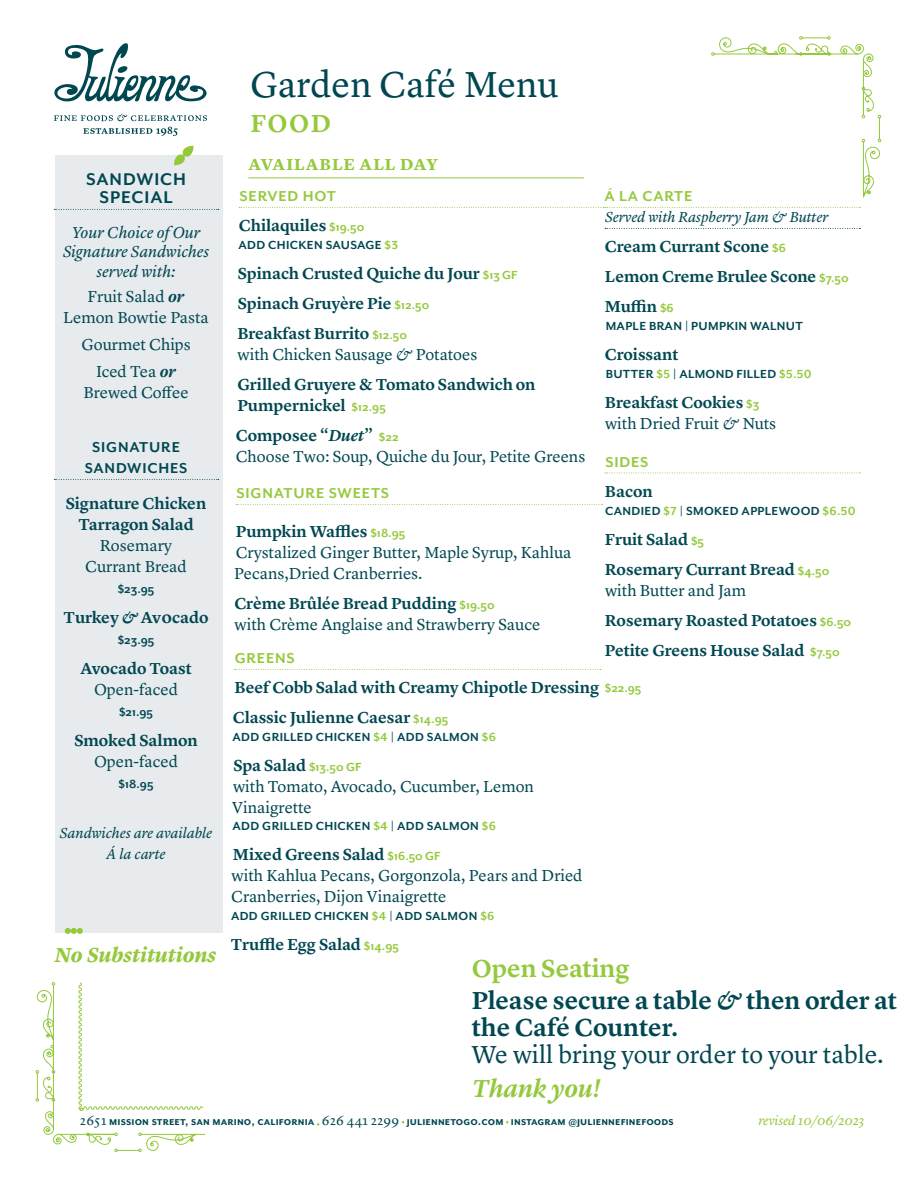
<style>
.page{position:relative;width:918px;height:1188px;background:#fff}
.page>*{position:absolute;margin:0;border:0;box-sizing:border-box;transform-origin:0 0}
.t1{font:37.5px "Lyon Text";letter-spacing:-.005em;color:#014751}
.t2{font:600 25.5px/31.5px "Lyon Text";color:#014751}
.t3{font:25.5px "Lyon Text";color:#014751}
.t4{font:italic 600 25.5px "Lyon Text";color:#95c93d}
.t5{font:600 25.5px "Lyon Text";color:#95c93d}
.t6{font:italic 700 21px "Lyon Text";letter-spacing:-.005em;color:#95c93d}
.t7{font:700 19.5px/18px "Mr Eaves San OT";letter-spacing:.05em;color:#014751;text-align:center}
.t8{font:600 16.5px/30px "Lyon Text";letter-spacing:-.005em;color:#014751}
.t9{font:16.5px/21px "Lyon Text";color:#014751}
.t10{font:italic 16.5px/19.5px "Lyon Text";letter-spacing:-.005em;color:#014751;text-align:center}
.t11{font:700 16.5px "Mr Eaves San OT";letter-spacing:.05em;color:#95c93d}
.t12{font:700 16.5px/21px "Mr Eaves San OT";letter-spacing:.05em;color:#014751;text-align:center}
.t13{font:700 16.5px "Lyon Text";letter-spacing:.055em;color:#95c93d}
.t14{font:italic 15px/21px "Lyon Text";letter-spacing:-.005em;color:#014751;text-align:center}
.t15{font:700 13.5px "Mr Eaves San OT";letter-spacing:.025em;color:#014751}
.t16{font:italic 13.5px "Lyon Text";letter-spacing:-.01em;color:#95c93d}
.t17{font:700 13.5px "Mr Eaves San OT";color:#95c93d}
.s1{font-weight:600;font-style:italic}
.s2{font-style:italic}
.s3{font-family:"Mr Eaves San OT";font-weight:700;font-size:13.5px;color:#95c93d}
.s4{color:#95c93d}
.s5{font-weight:400}
.s6{font-weight:400;font-style:italic}
.s7{font-weight:600}
.s8{font-family:"Lyon Text";font-weight:400}
</style>
<div class="page">
<div style="left:55px;top:155px;width:168px;height:777px;background:#e7ebee"></div>
<svg style="left:65px;top:928px;width:18px;height:6px"></svg>
<svg style="left:174px;top:145px;width:20px;height:21px"></svg>
<svg style="left:711px;top:36px;width:170px;height:162px"></svg>
<svg style="left:35px;top:982px;width:171px;height:170px"></svg>
<hr style="left:248px;top:178px;width:336px;height:1px;background:#95c93d">
<svg style="left:236px;top:504px;width:366px;height:1px"></svg>
<svg style="left:235px;top:669px;width:366px;height:1px"></svg>
<svg style="left:239px;top:207px;width:621px;height:1px"></svg>
<svg style="left:605px;top:228px;width:255px;height:1px"></svg>
<svg style="left:605px;top:473px;width:255px;height:1px"></svg>
<svg style="left:54px;top:209px;width:165px;height:1px"></svg>
<svg style="left:54px;top:479px;width:165px;height:1px"></svg>
<svg style="left:54px;top:113px;width:153px;height:8px"></svg>
<svg style="left:83px;top:127px;width:94px;height:9px"></svg>
<svg style="left:54px;top:43px;width:153px;height:59px"></svg>
<p class="t7" style="left:86px;top:170px;width:101px">SANDWICH<br>SPECIAL</p>
<p class="t10" style="left:63px;top:221px;width:147px">Your Choice of Our<br>Signature Sandwiches served with:</p>
<p class="t9" style="left:63px;top:285px;width:147px;text-align:center">Fruit Salad <span class="s1">or<br></span>Lemon Bowtie Pasta</p>
<p class="t9" style="left:81px;top:330px;width:111px;line-height:27px;text-align:center">Gourmet Chips<br>Iced Tea <span class="s1">or</span></p>
<p class="t9" style="left:83px;top:381px;width:107px">Brewed Coffee</p>
<p class="t12" style="left:85px;top:437px;width:104px">SIGNATURE<br>SANDWICHES</p>
<p class="t8" style="left:66px;top:492px;width:142px;line-height:21px;text-align:center">Signature Chicken<br>Tarragon Salad</p>
<p class="t9" style="left:85px;top:534px;width:103px;text-align:center">Rosemary<br>Currant Bread</p>
<p class="t15" style="left:118px;top:582px;width:38px">$23.95</p>
<p class="t8" style="left:64px;top:601px;width:146px">Turkey <span class="s2">&amp;</span> Av0cado</p>
<p class="t15" style="left:118px;top:633px;width:38px">$23.95</p>
<p class="t8" style="left:80px;top:652px;width:113px">Avocado Toast</p>
<p class="t9" style="left:94px;top:678px;width:86px">Open-faced</p>
<p class="t15" style="left:119px;top:705px;width:36px">$21.95</p>
<p class="t8" style="left:74px;top:724px;width:125px">Smoked Salmon</p>
<p class="t9" style="left:94px;top:750px;width:86px">Open-faced</p>
<p class="t15" style="left:119px;top:777px;width:36px">$18.95</p>
<p class="t14" style="left:60px;top:821px;width:154px">Sandwiches are available<br>Á la carte</p>
<p class="t6" style="left:55px;top:939px;width:163px">No Substitutions</p>
<h1 class="t1" style="left:250px;top:56px;width:309px">Garden Café Menu</h1>
<h2 class="t5" style="left:250px;top:104px;width:82px">FOOD</h2>
<p class="t13" style="left:249px;top:152px;width:191px">AVAILABLE ALL DAY</p>
<p class="t11" style="left:239px;top:187px;width:98px">SERVED HOT</p>
<p class="t8" style="left:239px;top:209px;width:127px">Chilaquiles <span class="s3">$19.50</span></p>
<p class="t15" style="left:239px;top:238px;width:161px">ADD CHICKEN SAUSAGE <span class="s4">$3</span></p>
<p class="t8" style="left:237px;top:257px;width:282px">Spinach Crusted Quiche du Jour <span class="s3">$13 GF<br></span>Spinach Gruyère Pie <span class="s3">$12.50<br></span>Breakfast Burrito <span class="s3">$12.50</span></p>
<p class="t8" style="left:237px;top:338px;width:300px"><span class="s5">with Chicken Sausage</span> <span class="s6">&amp;</span> <span class="s5">Potatoes<br></span>Grilled Gruyere &amp; Tomato Sandwich on</p>
<p class="t8" style="left:236px;top:389px;width:164px">Pumpernickel <span class="s3">$12.95<br></span>Composee “<span class="s2">Duet</span>” <span class="s3">$22</span></p>
<p class="t9" style="left:236px;top:445px;width:351px">Choose Two: Soup, Quiche du Jour, Petite Greens</p>
<p class="t11" style="left:236px;top:484px;width:154px">SIGNATURE SWEETS</p>
<p class="t9" style="left:234px;top:520px;width:339px"><span class="s7">Pumpkin Waffles</span> <span class="s3">$18.95<br></span>Crystalized Ginger Butter, Maple Syrup, Kahlua<br>Pecans,Dried Cranberries.</p>
<p class="t9" style="left:234px;top:592px;width:308px"><span class="s7">Crème Brûlée Bread Pudding</span> <span class="s3">$19.50<br></span>with Crème Anglaise and Strawberry Sauce</p>
<p class="t11" style="left:235px;top:649px;width:62px">GREENS</p>
<p class="t8" style="left:233px;top:671px;width:368px">Beef Cobb Salad with Creamy Chipotle Dressing<br>Classic Julienne Caesar <span class="s3">$14.95</span></p>
<p class="t15" style="left:233px;top:730px;width:265px">ADD GRILLED CHICKEN <span class="s4">$4</span> | ADD SALMON <span class="s4">$6</span></p>
<p class="t9" style="left:232px;top:754px;width:303px"><span class="s7">Spa Salad</span> <span class="s3">$13.50 GF<br></span>with Tomato, Avocado, Cucumber, Lemon<br>Vinaigrette</p>
<p class="t15" style="left:233px;top:818px;width:265px">ADD GRILLED CHICKEN <span class="s4">$4</span> | ADD SALMON <span class="s4">$6</span></p>
<p class="t9" style="left:231px;top:842px;width:353px"><span class="s7">Mixed Greens Salad</span> <span class="s3">$16.50 GF<br></span>with Kahlua Pecans, Gorgonzola, Pears and Dried<br>Cranberries, Dijon Vinaigrette</p>
<p class="t15" style="left:231px;top:908px;width:265px">ADD GRILLED CHICKEN <span class="s4">$4</span> | ADD SALMON <span class="s4">$6</span></p>
<p class="t8" style="left:231px;top:928px;width:170px">Truffle Egg Salad <span class="s3">$14.95</span></p>
<p class="t11" style="left:605px;top:187px;width:89px">Á LA CARTE</p>
<p class="t14" style="left:605px;top:205px;width:225px">Served with Raspberry Jam &amp; Butter</p>
<p class="t8" style="left:605px;top:230px;width:245px">Cream Currant Scone <span class="s3">$6<br></span>Lemon Creme Brulee Scone <span class="s3">$7.50<br></span>Muffin <span class="s3">$6</span></p>
<p class="t15" style="left:606px;top:319px;width:199px">MAPLE BRAN | PUMPKIN WALNUT</p>
<p class="t8" style="left:605px;top:338px;width:75px">Croissant</p>
<p class="t15" style="left:606px;top:367px;width:208px">BUTTER <span class="s4">$5</span> | ALMOND FILLED <span class="s4">$5.50</span></p>
<p class="t9" style="left:605px;top:391px;width:173px"><span class="s7">Breakfast Cookies</span> <span class="s3">$3 </span>with Dried Fruit <span class="s2">&amp;</span> Nuts</p>
<p class="t11" style="left:605px;top:453px;width:45px">SIDES</p>
<p class="t8" style="left:605px;top:475px;width:49px">Bacon</p>
<p class="t15" style="left:605px;top:503px;width:252px">CANDIED <span class="s4">$7</span> | SMOKED APPLEWOOD <span class="s4">$6.50</span></p>
<p class="t8" style="left:605px;top:523px;width:226px">Fruit Salad <span class="s3">$5<br></span>Rosemary Currant Bread <span class="s3">$4.50</span></p>
<p class="t8" style="left:605px;top:574px;width:248px"><span class="s5">with Butter and Jam<br></span>Rosemary Roasted Potatoes <span class="s3">$6.50<br></span>Petite Greens House Salad <span class="s3">$7.50</span></p>
<p class="t17" style="left:605px;top:680px;width:38px">$22.95</p>
<h2 class="t2" style="left:472px;top:951px;width:426px"><span class="s4">Open Seating<br></span>Please secure a table <span class="s2">&amp;</span> then order at</h2>
<h2 class="t2" style="left:472px;top:1010px;width:208px">the Café Counter.</h2>
<h2 class="t3" style="left:472px;top:1035px;width:414px">We will bring your order to your table.</h2>
<h2 class="t4" style="left:472px;top:1069px;width:130px">Thank you!</h2>
<p class="t15" style="left:80px;top:1113px;width:595px"><span class="s8">2651</span> mission street, san marino, california <span class="s8">626 441 2299</span> juliennetogo.com instagram @juliennefinefoods</p>
<p class="t16" style="left:758px;top:1110px;width:107px">revised 10/06/2023</p>
</div>
